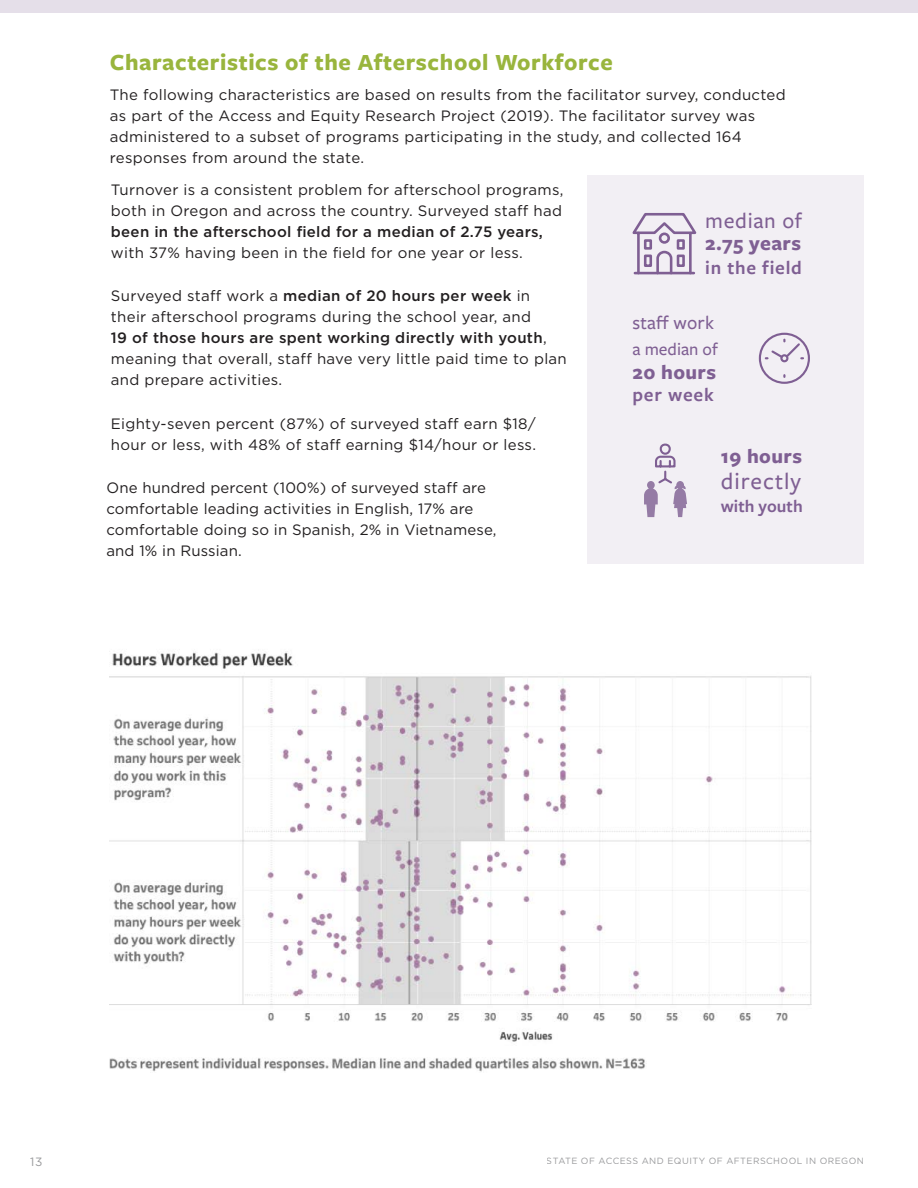
<style>
.page{position:relative;width:918px;height:1188px;background:#fff}
.page>*{position:absolute;margin:0;border:0;box-sizing:border-box;transform-origin:0 0}
.t1{font:700 24px "Freight Sans Pro";letter-spacing:.025em;color:#99b53d}
.t2{font:500 24px "Freight Sans Pro";letter-spacing:.04em;color:#7f5f93}
.t3{font:500 22.5px "Freight Sans Pro";letter-spacing:.03em;color:#7f5f93}
.t4{font:700 21px "Freight Sans Pro";letter-spacing:.02em;color:#7f5f93}
.t5{font:600 19.5px "Freight Sans Pro";letter-spacing:.04em;color:#7f5f93}
.t6{font:500 19.5px "Freight Sans Pro";letter-spacing:.01em;color:#7f5f93}
.t7{font:500 18px "Freight Sans Pro";color:#7f5f93}
.t8{font:600 18px "Freight Sans Pro";color:#7f5f93}
.t9{font:15px/21px "Gotham HTF";letter-spacing:.02em;color:#221f20}
.t10{font:500 15px "Gotham HTF";letter-spacing:.02em;color:#221f20}
.t11{font:12px "Gotham HTF";color:#6d6e71}
.t12{font:9px "Gotham HTF";letter-spacing:.05em;color:#6d6e71}
.s1{font-weight:500}
</style>
<div class="page">
<div style="left:588px;top:175px;width:276px;height:388px;background:#f2eff4"></div>
<img style="left:110px;top:650px;width:702px;height:422px">
<svg style="left:632px;top:213px;width:65px;height:62px"></svg>
<div style="left:659px;top:233px;width:11px;height:11px;border:3px solid #7f5f93;border-radius:50%"></div>
<hr style="left:635px;top:272px;width:59px;height:2px;background:#7f5f93">
<svg style="left:758px;top:332px;width:52px;height:52px"></svg>
<svg style="left:644px;top:443px;width:43px;height:74px"></svg>
<div style="left:0;top:0;width:918px;height:13px;background:#e5dfe9"></div>
<h1 class="t1" style="left:110px;top:46px;width:505px">Characteristics of the Afterschool Workforce</h1>
<p class="t9" style="left:110px;top:84px;width:677px">The following characteristics are based on results from the facilitator survey, conducted as part of the Access and Equity Research Project (2019). The facilitator survey was administered to a subset of programs participating in the study, and collected 164 responses from around the state.</p>
<p class="t9" style="left:111px;top:179px;width:454px">Turnover is a consistent problem for afterschool programs, both in Oregon and across the country. Surveyed staff had</p>
<p class="t10" style="left:111px;top:223px;width:434px">been in the afterschool field for a median of 2.75 years,</p>
<p class="t9" style="left:111px;top:242px;width:414px">with 37% having been in the field for one year or less.</p>
<p class="t9" style="left:111px;top:285px;width:457px">Surveyed staff work a <span class="s1">median of 20 hours per week</span> in their afterschool programs during the school year, and<br><span class="s1">19 of those hours are spent working directly with youth</span>, meaning that overall, staff have very little paid time to plan and prepare activities.</p>
<p class="t9" style="left:111px;top:413px;width:427px">Eighty-seven percent (87%) of surveyed staff earn $18/ hour or less, with 48% of staff earning $14/hour or less.</p>
<p class="t9" style="left:106px;top:477px;width:392px">One hundred percent (100%) of surveyed staff are comfortable leading activities in English, 17% are comfortable doing so in Spanish, 2% in Vietnamese, and 1% in Russian.</p>
<h2 class="t3" style="left:705px;top:205px;width:98px">median of</h2>
<h3 class="t4" style="left:705px;top:229px;width:97px">2.75 years</h3>
<h3 class="t5" style="left:705px;top:255px;width:98px">in the field</h3>
<h3 class="t6" style="left:632px;top:309px;width:83px">staff work</h3>
<p class="t7" style="left:632px;top:337px;width:87px">a median of</p>
<h3 class="t4" style="left:632px;top:357px;width:85px">20 hours</h3>
<h3 class="t5" style="left:632px;top:382px;width:83px">per week</h3>
<h3 class="t4" style="left:721px;top:442px;width:83px">19 hours</h3>
<h1 class="t2" style="left:721px;top:466px;width:82px">directly</h1>
<p class="t8" style="left:721px;top:494px;width:83px">with youth</p>
<p class="t11" style="left:30px;top:1155px;width:14px">13</p>
<p class="t12" style="left:547px;top:1156px;width:319px">STATE OF ACCESS AND EQUITY OF AFTERSCHOOL IN OREGON</p>
</div>
